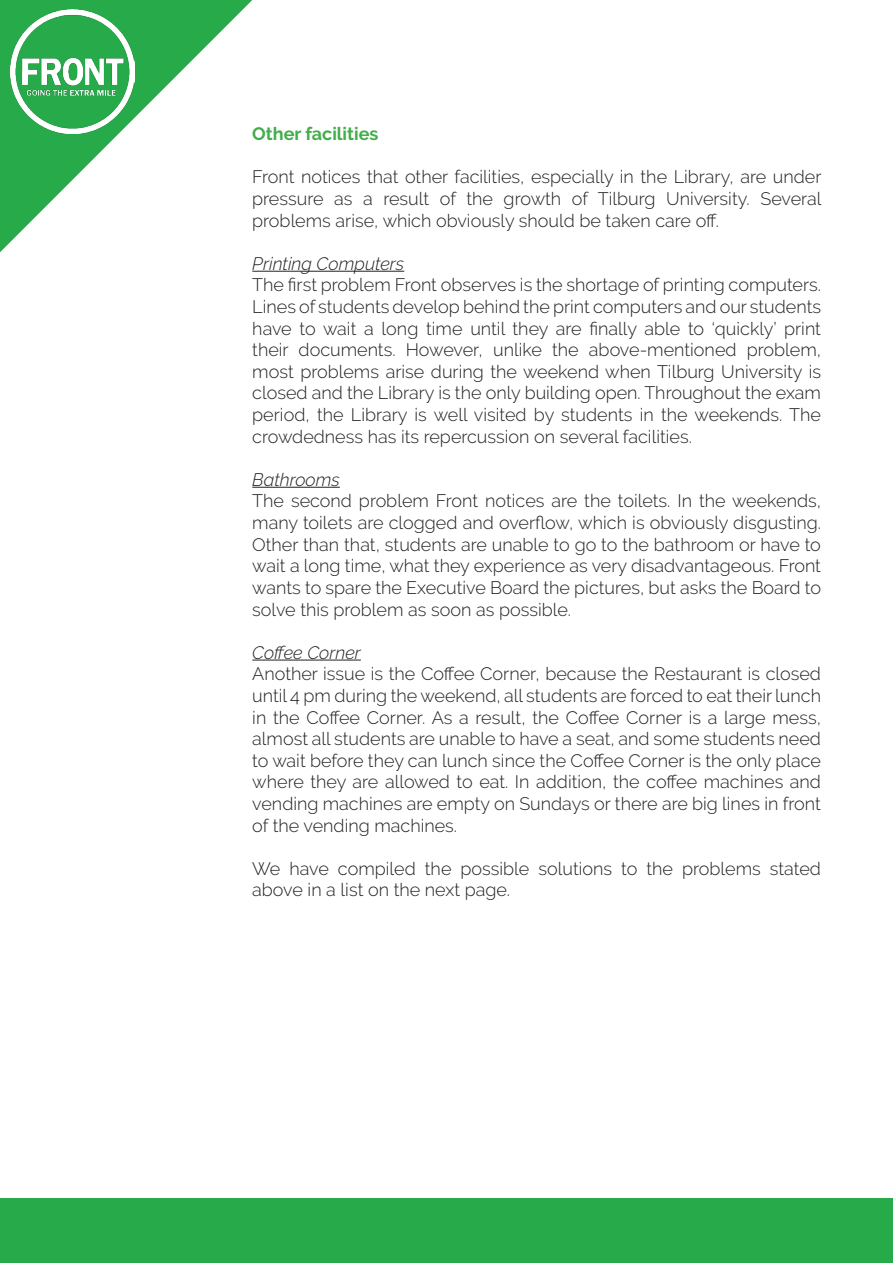
<style>
.page{position:relative;width:893px;height:1263px;background:#fff}
.page>*{position:absolute;margin:0;border:0;box-sizing:border-box;transform-origin:0 0}
.t1{font:300 18px/21.6px "Raleway";color:#231f20;text-align:justify}
.t2{font:italic 300 18px "Raleway";color:#231f20}
.t3{font:700 18px "Raleway";color:#40ae49}
</style>
<div class="page">
<div style="left:0;top:1198px;width:893px;height:65px;background:#26aa4a"></div>
<svg style="left:0;top:0;width:252px;height:252px"></svg>
<img style="left:11px;top:10px;width:124px;height:124px">
<hr style="left:252px;top:271px;width:152px;height:1px;background:#231f20">
<hr style="left:252px;top:487px;width:88px;height:1px;background:#231f20">
<hr style="left:252px;top:660px;width:109px;height:1px;background:#231f20">
<p class="t3" style="left:252px;top:124px;width:128px">Other facilities</p>
<p class="t1" style="left:252px;top:166px;width:571px">Front notices that other facilities, especially in the Library, are under pressure as a result of the growth of Tilburg University. Several problems arise, which obviously should be taken care off.</p>
<p class="t2" style="left:252px;top:253px;width:153px">Printing Computers</p>
<p class="t1" style="left:252px;top:274px;width:570px">The first problem Front observes is the shortage of printing computers.<br>Lines of students develop behind the print computers and our students have to wait a long time until they are finally able to ‘quickly’ print their documents. However, unlike the above-mentioned problem, most problems arise during the weekend when Tilburg University is closed and the Library is the only building open. Throughout the exam period, the Library is well visited by students in the weekends. The crowdedness has its repercussion on several facilities.</p>
<p class="t2" style="left:252px;top:469px;width:89px">Bathrooms</p>
<p class="t1" style="left:252px;top:490px;width:570px">The second problem Front notices are the toilets. In the weekends, many toilets are clogged and overflow, which is obviously disgusting.<br>Other than that, students are unable to go to the bathroom or have to wait a long time, what they experience as very disadvantageous. Front wants to spare the Executive Board the pictures, but asks the Board to solve this problem as soon as possible.</p>
<p class="t2" style="left:252px;top:642px;width:110px">Coffee Corner</p>
<p class="t1" style="left:252px;top:663px;width:570px">Another issue is the Coffee Corner, because the Restaurant is closed until 4 pm during the weekend, all students are forced to eat their lunch in the Coffee Corner. As a result, the Coffee Corner is a large mess, almost all students are unable to have a seat, and some students need to wait before they can lunch since the Coffee Corner is the only place where they are allowed to eat. In addition, the coffee machines and vending machines are empty on Sundays or there are big lines in front of the vending machines.</p>
<p class="t1" style="left:252px;top:857px;width:570px">We have compiled the possible solutions to the problems stated above in a list on the next page.</p>
</div>
